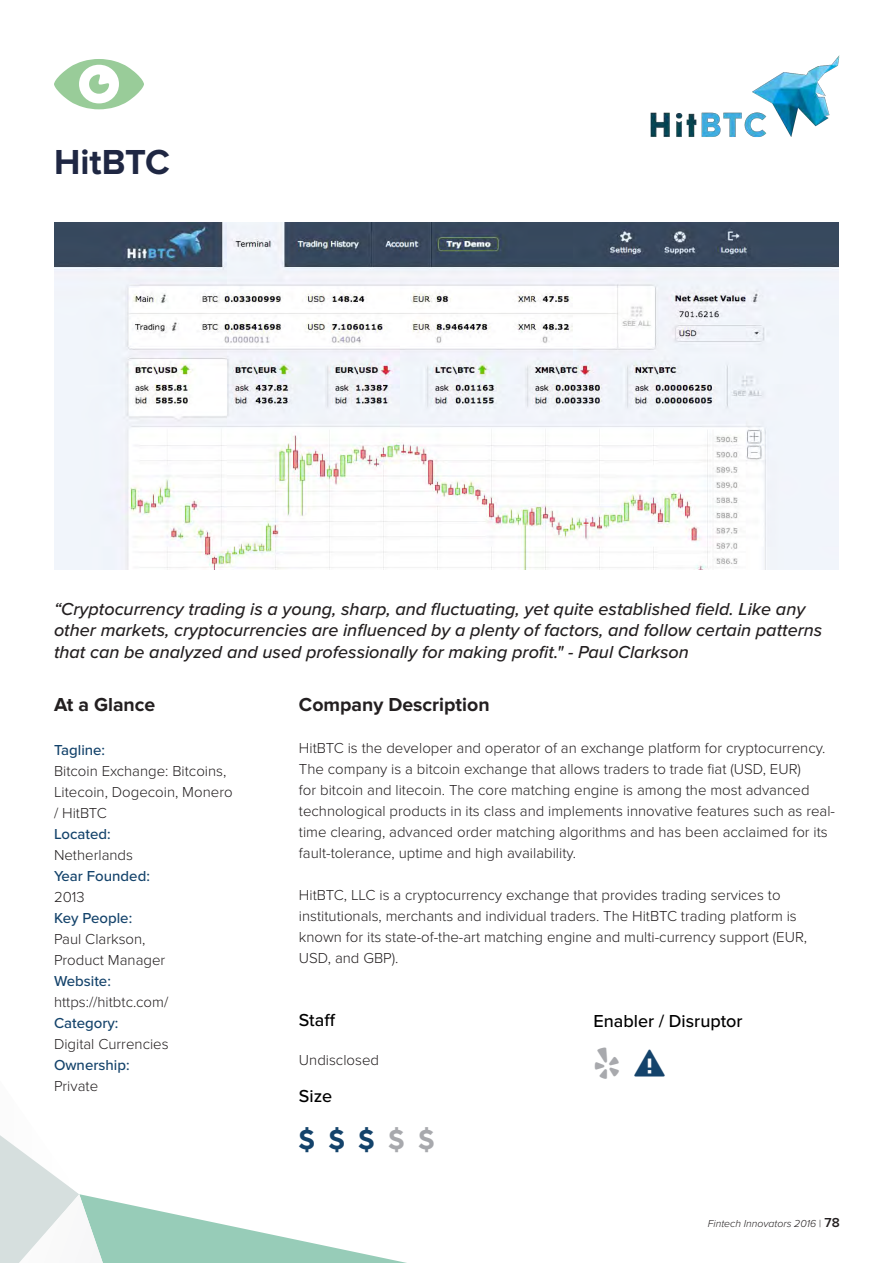
<style>
.page{position:relative;width:893px;height:1263px;background:#fff}
.page>*{position:absolute;margin:0;border:0;box-sizing:border-box;transform-origin:0 0}
.Page_Heading{font:700 36px "Proxima Nova";color:#1f2743}
.Key_People{font:700 30px "Effra";color:#14436b}
.t1{font:700 19.5px "Proxima Nova";color:#231f20}
.t2{font:italic 500 18px/21.6px "Proxima Nova";color:#231f20}
.Key_People-2{font:500 18px "Proxima Nova";color:#000}
.Key_People-3{font:300 15px/21px "Proxima Nova";color:#231f20}
.t3{font:500 15px "Proxima Nova";color:#14436b}
.t4{font:italic 300 10.5px "Proxima Nova";color:#231f20}
.s1{font-weight:500;color:#14436b}
.s2{color:#a8a9ad}
.s3{font-weight:600;font-style:normal;font-size:13.5px}
</style>
<div class="page">
<svg style="left:0;top:1135px;width:407px;height:128px"></svg>
<img style="left:54px;top:223px;width:785px;height:346px">
<img style="left:650px;top:55px;width:190px;height:82px">
<p class="Page_Heading" style="left:54px;top:141px;width:117px">HitBTC</p>
<p class="t2" style="left:54px;top:599px;width:770px">“Сryptocurrency trading is a young, sharp, and fluctuating, yet quite established field. Like any other markets, cryptocurrencies are influenced by a plenty of factors, and follow certain patterns that can be analyzed and used professionally for making profit." - Paul Clarkson</p>
<p class="t1" style="left:54px;top:693px;width:103px">At a Glance</p>
<p class="t3" style="left:54px;top:741px;width:53px">Tagline:</p>
<p class="Key_People-3" style="left:54px;top:760px;width:180px">Bitcoin Exchange: Bitcoins,<br>Litecoin, Dogecoin, Monero / HitBTC</p>
<p class="t3" style="left:54px;top:825px;width:58px">Located:</p>
<p class="Key_People-3" style="left:54px;top:844px;width:81px">Netherlands</p>
<p class="t3" style="left:54px;top:867px;width:97px">Year Founded:</p>
<p class="Key_People-3" style="left:54px;top:886px;width:32px">2013</p>
<p class="t3" style="left:54px;top:909px;width:80px">Key People:</p>
<p class="Key_People-3" style="left:54px;top:928px;width:113px">Paul Clarkson,<br>Product Manager</p>
<p class="Key_People-3" style="left:54px;top:970px;width:116px"><span class="s1">Website: </span>https://hitbtc.com/<br><span class="s1">Category:<br></span>Digital Currencies<br><span class="s1">Ownership:<br></span>Private</p>
<p class="t1" style="left:299px;top:693px;width:192px">Company Description</p>
<p class="Key_People-3" style="left:299px;top:738px;width:538px">HitBTC is the developer and operator of an exchange platform for cryptocurrency.<br>The company is a bitcoin exchange that allows traders to trade fiat (USD, EUR)<br>for bitcoin and litecoin. The core matching engine is among the most advanced technological products in its class and implements innovative features such as real&shy;time clearing, advanced order matching algorithms and has been acclaimed for its fault-tolerance, uptime and high availability.</p>
<p class="Key_People-3" style="left:299px;top:885px;width:510px">HitBTC, LLC is a cryptocurrency exchange that provides trading services to institutionals, merchants and individual traders. The HitBTC trading platform is known for its state-of-the-art matching engine and multi-currency support (EUR, USD, and GBP).</p>
<p class="Key_People-2" style="left:299px;top:1010px;width:38px">Staff</p>
<p class="Key_People-3" style="left:299px;top:1050px;width:82px">Undisclosed</p>
<p class="Key_People-2" style="left:299px;top:1086px;width:35px">Size</p>
<p class="Key_People" style="left:299px;top:1120px;width:137px">$$$<span class="s2">$$</span></p>
<p class="Key_People-2" style="left:593px;top:1011px;width:151px">Enabler / Disruptor</p>
<p class="t4" style="left:708px;top:1217px;width:133px">Fintech Innovators 2016 | <span class="s3">78</span></p>
</div>
